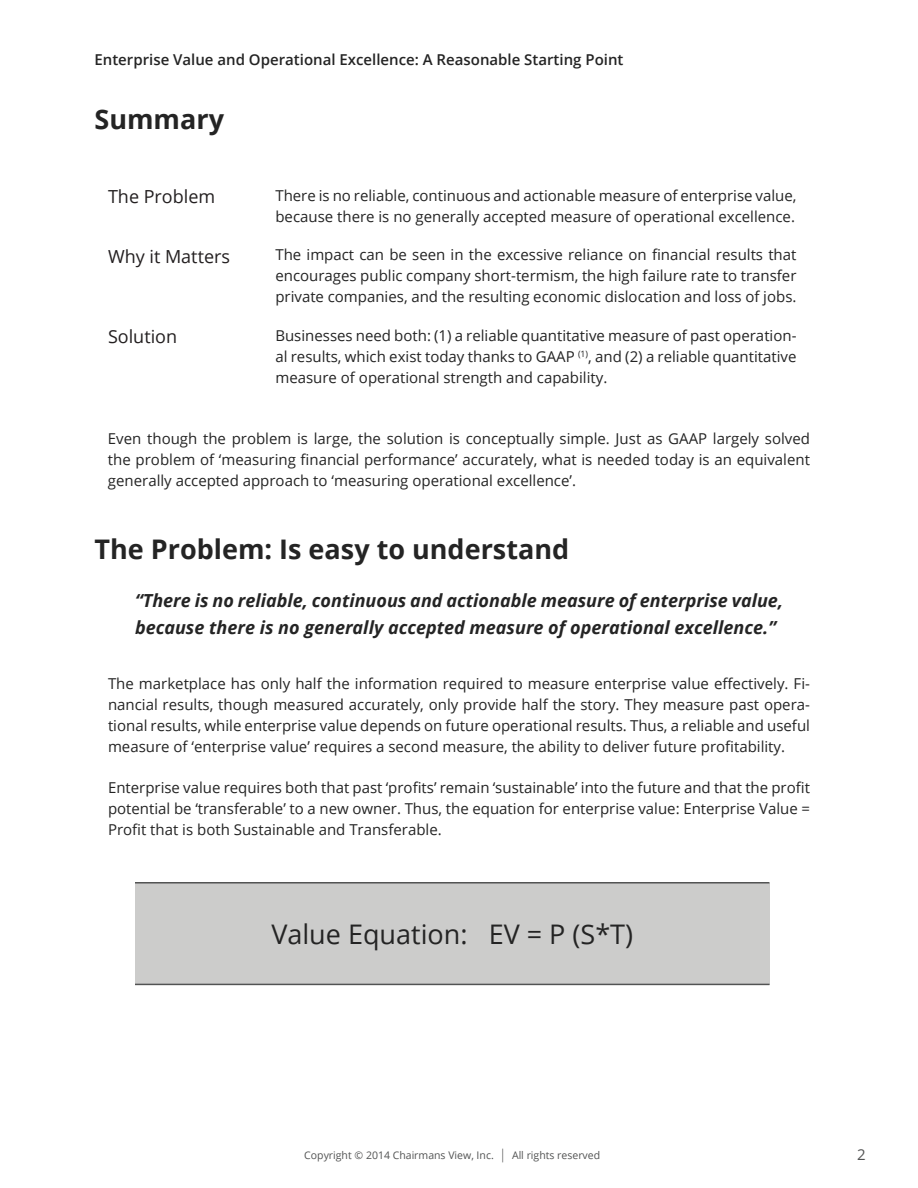
<style>
.page{position:relative;width:918px;height:1188px;background:#fff}
.page>*{position:absolute;margin:0;border:0;box-sizing:border-box;transform-origin:0 0}
.t1{font:700 27px "Open Sans";color:#242424}
.t2{font:27px "Open Sans";color:#242424}
.t3{font:italic 700 18px/27px "Open Sans";color:#242424}
.t4{font:18px "Open Sans";color:#231f20}
.t5{font:15px/21px "Open Sans";color:#242424;text-align:justify}
.t6{font:600 15px "Open Sans";color:#242424}
.t7{font:15px "Open Sans";color:#525353}
.t8{font:10.5px "Open Sans";color:#525353}
.s1{font-weight:300;font-size:13.5px}
</style>
<div class="page">
<div style="left:135px;top:883px;width:635px;height:101px;background:#cccccb"></div>
<hr style="left:135px;top:882px;width:635px;height:2px;background:#525353">
<hr style="left:135px;top:984px;width:635px;height:1px;background:#525353">
<p class="t6" style="left:94px;top:50px;width:530px">Enterprise Value and Operational Excellence: A Reasonable Starting Point</p>
<h1 class="t1" style="left:94px;top:100px;width:131px">Summary</h1>
<p class="t4" style="left:108px;top:184px;width:109px">The Problem</p>
<p class="t5" style="left:275px;top:185px;width:523px">There is no reliable, continuous and actionable measure of enterprise value, because there is no generally accepted measure of operational excellence.</p>
<p class="t4" style="left:108px;top:244px;width:124px">Why it Matters</p>
<p class="t5" style="left:275px;top:244px;width:523px">The impact can be seen in the excessive reliance on financial results that encourages public company short-termism, the high failure rate to transfer private companies, and the resulting economic dislocation and loss of jobs.</p>
<p class="t4" style="left:108px;top:324px;width:71px">Solution</p>
<p class="t5" style="left:275px;top:325px;width:523px">Businesses need both: (1) a reliable quantitative measure of past operation&shy;al results, which exist today thanks to GAAP <sup>(1)</sup>, and (2) a reliable quantitative measure of operational strength and capability.</p>
<p class="t5" style="left:108px;top:428px;width:704px">Even though the problem is large, the solution is conceptually simple. Just as GAAP largely solved the problem of ‘measuring financial performance’ accurately, what is needed today is an equivalent generally accepted approach to ‘measuring operational excellence’.</p>
<h1 class="t1" style="left:94px;top:530px;width:476px">The Problem: Is easy to understand</h1>
<p class="t3" style="left:135px;top:586px;width:650px">“There is no reliable, continuous and actionable measure of enterprise value, because there is no generally accepted measure of operational excellence.”</p>
<p class="t5" style="left:108px;top:672px;width:704px">The marketplace has only half the information required to measure enterprise value effectively. Fi&shy;nancial results, though measured accurately, only provide half the story. They measure past opera&shy;tional results, while enterprise value depends on future operational results. Thus, a reliable and useful measure of ‘enterprise value’ requires a second measure, the ability to deliver future profitability.</p>
<p class="t5" style="left:108px;top:776px;width:704px">Enterprise value requires both that past ‘profits’ remain ‘sustainable’ into the future and that the profit potential be ‘transferable’ to a new owner. Thus, the equation for enterprise value: Enterprise Value = Profit that is both Sustainable and Transferable.</p>
<h1 class="t2" style="left:271px;top:916px;width:363px">Value Equation: EV = P (S*T)</h1>
<p class="t8" style="left:304px;top:1148px;width:297px">Copyright © 2014 Chairmans View, Inc. <span class="s1">|</span> All rights reserved</p>
<p class="t7" style="left:857px;top:1145px;width:10px">2</p>
</div>
